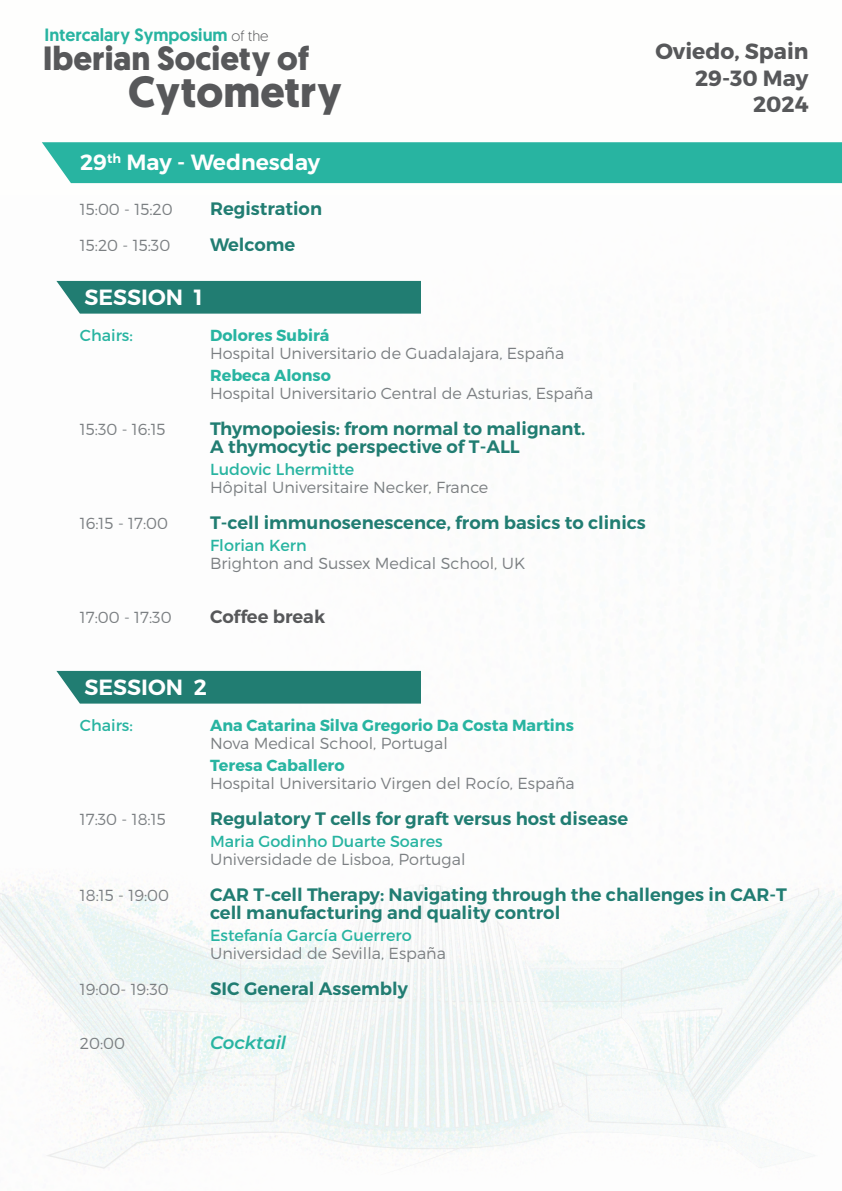
<style>
.page{position:relative;width:842px;height:1191px;background:#fff}
.page>*{position:absolute;margin:0;border:0;box-sizing:border-box;transform-origin:0 0}
.t1{font:700 43.6px "Geomanist";color:#57585a}
.t2{font:700 33.6px "Geomanist";color:#57585a}
.t3{font:600 22px "Montserrat";color:#fff}
.t4{font:700 22px/26.4px "Montserrat";color:#57585a;text-align:right}
.t5{font:600 18px/18px "Montserrat";color:#217d72}
.t6{font:600 18px "Montserrat";color:#57585a}
.t7{font:italic 600 18px "Montserrat";color:#28b4a1}
.t8{font:500 17.8px "Geomanist";color:#28b4a1}
.t9{font:300 16px "Montserrat";color:#7b7f82}
.t10{font:16px "Montserrat";color:#28b4a1}
.t11{font:700 16px "Montserrat";color:#28b4a1}
.s1{font-weight:300;font-size:14.6px;color:#57585a}
</style>
<div class="page">
<img style="left:0;top:670px;width:842px;height:499px">
<div style="left:42px;top:142px;width:800px;height:41px;background:#28b4a1"></div>
<div style="left:56px;top:281px;width:365px;height:33px;background:#217d72"></div>
<div style="left:56px;top:671px;width:365px;height:32px;background:#217d72"></div>
<p class="t8" style="left:45px;top:23px;width:225px">Intercalary Symposium <span class="s1">of the</span></p>
<h2 class="t2" style="left:43px;top:36px;width:268px">Iberian Society of</h2>
<h1 class="t1" style="left:128px;top:63px;width:215px">Cytometry</h1>
<h3 class="t4" style="left:655px;top:39px;width:155px">Oviedo, Spain<br>29-30 May<br>2024</h3>
<h3 class="t3" style="left:80px;top:149px;width:242px">29<sup>th</sup> May - Wednesday</h3>
<p class="t9" style="left:80px;top:199px;width:94px">15:00 - 15:20</p>
<p class="t5" style="left:210px;top:199px;width:113px">Registration</p>
<p class="t9" style="left:80px;top:235px;width:92px">15:20 - 15:30</p>
<p class="t5" style="left:210px;top:235px;width:87px">Welcome</p>
<h3 class="t3" style="left:85px;top:283px;width:120px">SESSION 1</h3>
<p class="t10" style="left:80px;top:325px;width:54px">Chairs:</p>
<p class="t11" style="left:210px;top:325px;width:121px">Dolores Subirá</p>
<p class="t9" style="left:210px;top:343px;width:356px">Hospital Universitario de Guadalajara, España</p>
<p class="t11" style="left:210px;top:365px;width:122px">Rebeca Alonso</p>
<p class="t9" style="left:210px;top:383px;width:385px">Hospital Universitario Central de Asturias, España</p>
<p class="t9" style="left:80px;top:419px;width:87px">15:30 - 16:15</p>
<p class="t5" style="left:210px;top:419px;width:377px">Thymopoiesis: from normal to malignant.<br>A thymocytic perspective of T-ALL</p>
<p class="t10" style="left:210px;top:459px;width:146px">Ludovic Lhermitte</p>
<p class="t9" style="left:210px;top:477px;width:280px">Hôpital Universitaire Necker, France</p>
<p class="t9" style="left:80px;top:513px;width:90px">16:15 - 17:00</p>
<p class="t5" style="left:210px;top:513px;width:437px">T-cell immunosenescence, from basics to clinics</p>
<p class="t10" style="left:210px;top:535px;width:98px">Florian Kern</p>
<p class="t9" style="left:210px;top:553px;width:317px">Brighton and Sussex Medical School, UK</p>
<p class="t9" style="left:80px;top:607px;width:93px">17:00 - 17:30</p>
<p class="t6" style="left:210px;top:605px;width:117px">Coffee break</p>
<h3 class="t3" style="left:85px;top:673px;width:124px">SESSION 2</h3>
<p class="t10" style="left:80px;top:715px;width:54px">Chairs:</p>
<p class="t11" style="left:210px;top:715px;width:365px">Ana Catarina Silva Gregorio Da Costa Martins</p>
<p class="t9" style="left:210px;top:733px;width:239px">Nova Medical School, Portugal</p>
<p class="t11" style="left:210px;top:755px;width:136px">Teresa Caballero</p>
<p class="t9" style="left:210px;top:773px;width:366px">Hospital Universitario Virgen del Rocío, España</p>
<p class="t9" style="left:80px;top:809px;width:87px">17:30 - 18:15</p>
<p class="t5" style="left:210px;top:809px;width:420px">Regulatory T cells for graft versus host disease</p>
<p class="t10" style="left:210px;top:831px;width:234px">Maria Godinho Duarte Soares</p>
<p class="t9" style="left:210px;top:849px;width:257px">Universidade de Lisboa, Portugal</p>
<p class="t9" style="left:80px;top:885px;width:91px">18:15 - 19:00</p>
<p class="t5" style="left:210px;top:885px;width:578px">CAR T-cell Therapy: Navigating through the challenges in CAR-T cell manufacturing and quality control</p>
<p class="t10" style="left:210px;top:925px;width:203px">Estefanía García Guerrero</p>
<p class="t9" style="left:210px;top:943px;width:237px">Universidad de Sevilla, España</p>
<p class="t9" style="left:80px;top:979px;width:90px">19:00- 19:30</p>
<p class="t5" style="left:210px;top:979px;width:199px">SIC General Assembly</p>
<p class="t9" style="left:80px;top:1033px;width:47px">20:00</p>
<p class="t7" style="left:210px;top:1029px;width:78px">Cocktail</p>
</div>
